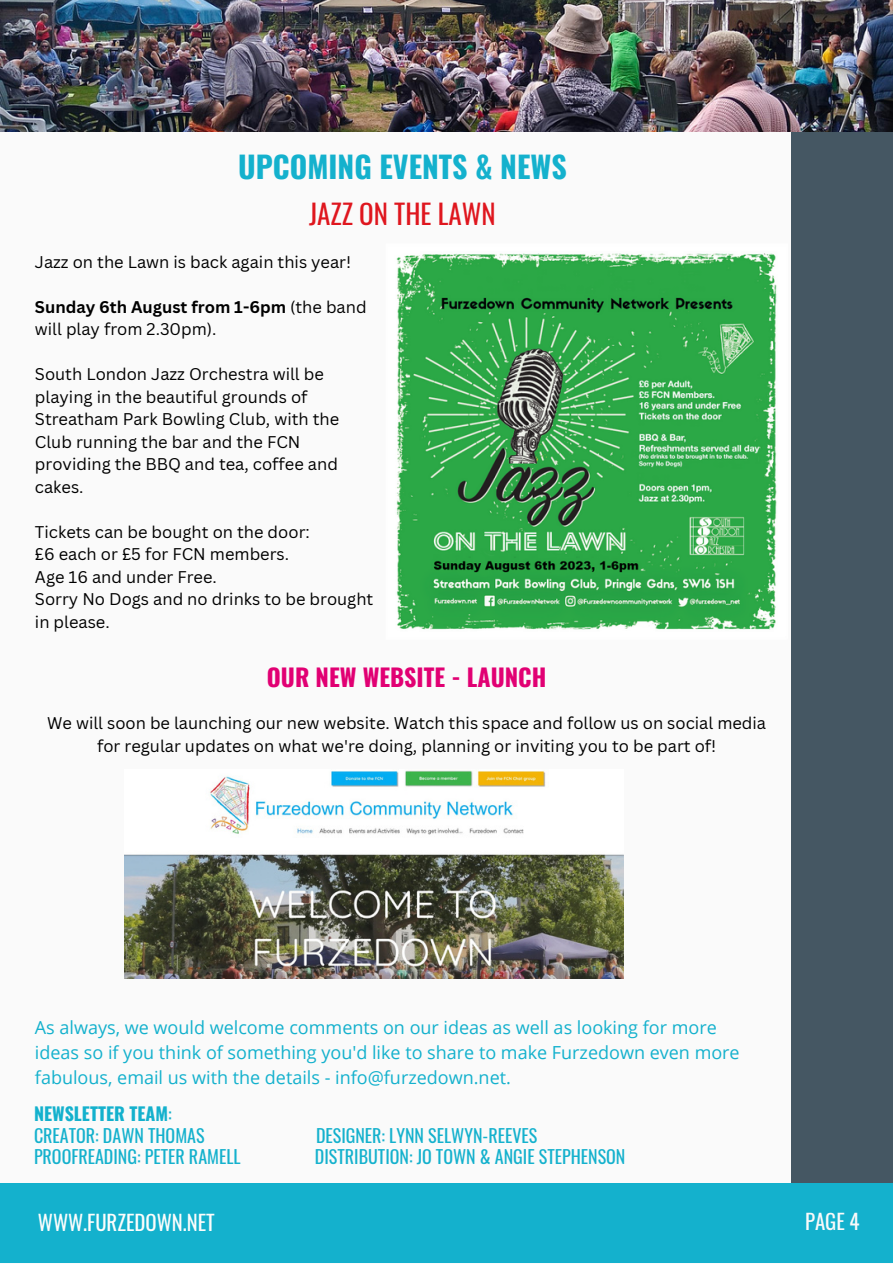
<style>
.page{position:relative;width:893px;height:1264px;background:#fff}
.page>*{position:absolute;margin:0;border:0;box-sizing:border-box;transform-origin:0 0}
.t1{font:700 30px "Oswald";color:#14b1cd}
.t2{font:27px "Oswald";color:#df161e}
.t3{font:700 24px "Oswald";color:#e10073}
.t4{font:20.85px "Oswald";color:#fcfdfc}
.t5{font:20.85px "Oswald";color:#fafafa}
.t6{font:18px/24.8px "Open Sans";color:#14b1cd}
.t7{font:18px/21.3px "Oswald";color:#14b1cd}
.t8{font:16.5px/22.5px "Canva Sans";color:#000}
.s1{font-weight:700}
</style>
<div class="page">
<div style="left:0;top:0;width:892px;height:1263px;background:#fafafa"></div>
<div style="left:791px;top:129px;width:101px;height:1066px;background:#455763"></div>
<div style="left:0;top:1183px;width:892px;height:80px;background:#14b1cd"></div>
<img style="left:396px;top:253px;width:381px;height:377px">
<img style="left:125px;top:771px;width:498px;height:207px">
<img style="left:0;top:0;width:892px;height:132px">
<h1 class="t1" style="left:238px;top:143px;width:330px">UPCOMING EVENTS &amp; NEWS</h1>
<h2 class="t2" style="left:309px;top:193px;width:188px">JAZZ ON THE LAWN</h2>
<p class="t8" style="left:35px;top:250px;width:318px">Jazz on the Lawn is back again this year!</p>
<p class="t8" style="left:35px;top:295px;width:333px"><span class="s1">Sunday 6th August from 1-6pm</span> (the band will play from 2.30pm).</p>
<p class="t8" style="left:35px;top:362px;width:306px">South London Jazz Orchestra will be playing in the beautiful grounds of<br>Streatham Park Bowling Club, with the<br>Club running the bar and the FCN providing the BBQ and tea, coffee and cakes.</p>
<p class="t8" style="left:35px;top:520px;width:276px">Tickets can be bought on the door:</p>
<p class="t8" style="left:35px;top:542px;width:256px">£6 each or £5 for FCN members.</p>
<p class="t8" style="left:35px;top:565px;width:183px">Age 16 and under Free.</p>
<p class="t8" style="left:35px;top:587px;width:340px">Sorry No Dogs and no drinks to be brought in please.</p>
<h3 class="t3" style="left:267px;top:658px;width:281px">OUR NEW WEBSITE - LAUNCH</h3>
<p class="t8" style="left:47px;top:711px;width:720px;text-align:center">We will soon be launching our new website. Watch this space and follow us on social media for regular updates on what we're doing, planning or inviting you to be part of!</p>
<h5 class="t6" style="left:35px;top:1014px;width:706px">As always, we would welcome comments on our ideas as well as looking for more ideas so if you think of something you'd like to share to make Furzedown even more fabulous, email us with the details - info@furzedown.net.</h5>
<h4 class="t7" style="left:34px;top:1102px;width:172px"><span class="s1">NEWSLETTER TEAM</span>:<br>CREATOR: DAWN THOMAS</h4>
<h4 class="t7" style="left:316px;top:1123px;width:223px">DESIGNER: LYNN SELWYN-REEVES</h4>
<h4 class="t7" style="left:34px;top:1145px;width:208px">PROOFREADING: PETER RAMELL</h4>
<h4 class="t7" style="left:315px;top:1145px;width:312px">DISTRIBUTION: JO TOWN &amp; ANGIE STEPHENSON</h4>
<h4 class="t4" style="left:38px;top:1205px;width:178px">WWW.FURZEDOWN.NET</h4>
<h4 class="t5" style="left:805px;top:1204px;width:56px">PAGE 4</h4>
</div>
